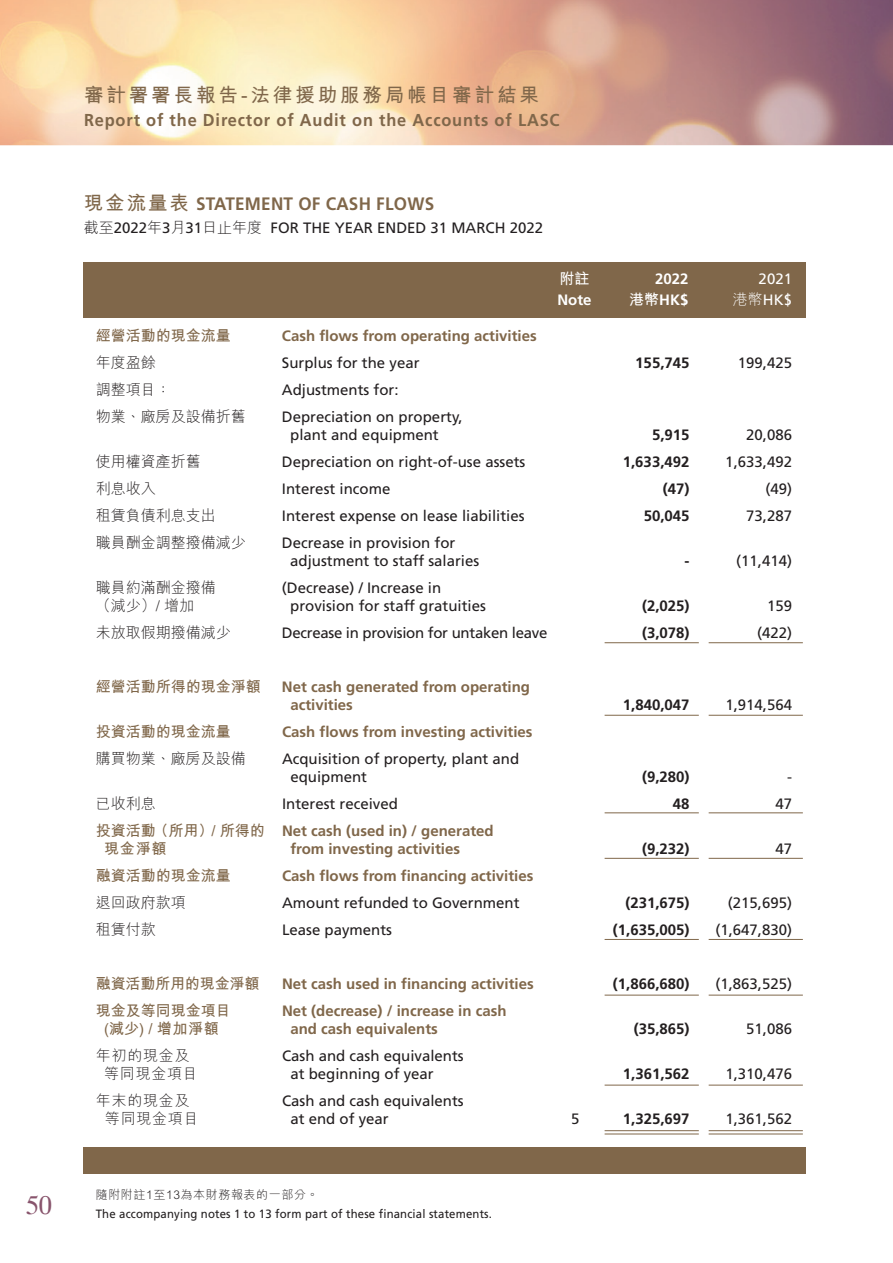
<style>
.page{position:relative;width:893px;height:1263px;background:#fff}
.page>*{position:absolute;margin:0;border:0;box-sizing:border-box;transform-origin:0 0}
.t1{font:700 19.5px "M Hei HK";letter-spacing:.15em;color:#80674a}
.t2{font:700 18px "Frutiger";letter-spacing:.015em;color:#80674a;scale:.95 1}
.t3{font:700 17.25px "Frutiger";letter-spacing:.05em;color:#80674a;scale:.95 1}
.t4{font:15px/18px "Frutiger";color:#231f20}
.t5{font:700 15px/18px "Frutiger";color:#80674a}
.t6{font:700 15px "Frutiger";color:#231f20}
.t7{font:300 15px "M Hei HK";color:#231f20}
.t8{font:700 15px "M Hei HK";color:#80674a}
.t9{font:15px "Frutiger";letter-spacing:-.02em;color:#231f20}
.t10{font:700 15px "Frutiger";color:#fff}
.t11{font:15px "Frutiger";color:#fff}
.t12{font:700 15px "M Hei HK";color:#fff}
.t13{font:12px "Frutiger";letter-spacing:.015em;color:#231f20;scale:.95 1}
.t14{font:300 12px "M Hei HK";letter-spacing:.05em;color:#231f20}
.s1{font-family:"M Hei HK";font-size:19.5px}
.s2{font-family:"M Hei HK";font-weight:300}
.s3{font-family:"M Hei HK"}
</style>
<div class="page">
<img style="left:0;top:0;width:893px;height:145px">
<div style="left:84px;top:262px;width:722px;height:55px;background:#80674a"></div>
<div style="left:84px;top:1147px;width:722px;height:27px;background:#80674a"></div>
<hr style="left:709px;top:939px;width:94px;height:1px;background:#80674a">
<hr style="left:709px;top:858px;width:94px;height:1px;background:#80674a">
<hr style="left:709px;top:812px;width:94px;height:1px;background:#80674a">
<hr style="left:709px;top:1130px;width:94px;height:1px;background:#80674a">
<hr style="left:709px;top:1134px;width:94px;height:1px;background:#80674a">
<hr style="left:709px;top:642px;width:94px;height:1px;background:#80674a">
<hr style="left:709px;top:995px;width:94px;height:1px;background:#80674a">
<hr style="left:709px;top:1085px;width:94px;height:1px;background:#80674a">
<hr style="left:709px;top:715px;width:94px;height:1px;background:#80674a">
<hr style="left:605px;top:939px;width:94px;height:1px;background:#80674a">
<hr style="left:605px;top:858px;width:94px;height:1px;background:#80674a">
<hr style="left:605px;top:812px;width:94px;height:1px;background:#80674a">
<hr style="left:605px;top:1130px;width:94px;height:1px;background:#80674a">
<hr style="left:605px;top:1134px;width:94px;height:1px;background:#80674a">
<hr style="left:605px;top:642px;width:94px;height:1px;background:#80674a">
<hr style="left:605px;top:995px;width:94px;height:1px;background:#80674a">
<hr style="left:605px;top:1085px;width:94px;height:1px;background:#80674a">
<hr style="left:605px;top:715px;width:94px;height:1px;background:#80674a">
<h1 class="t1" style="left:84px;top:80px;width:456px">審計署署長報告-法律援助服務局帳目審計結果</h1>
<p class="t3" style="left:84px;top:110px;width:502px">Report of the Director of Audit on the Accounts of LASC</p>
<p class="t2" style="left:84px;top:193px;width:370px"><span class="s1">現金流量表</span> STATEMENT OF CASH FLOWS</p>
<p class="t4" style="left:84px;top:218px;width:461px"><span class="s2">截至</span>2022<span class="s2">年</span>3<span class="s2">月</span>31<span class="s2">日止年度</span> FOR THE YEAR ENDED 31 MARCH 2022</p>
<p class="t12" style="left:560px;top:267px;width:31px">附註</p>
<p class="t10" style="left:655px;top:269px;width:35px">2022</p>
<p class="t11" style="left:759px;top:269px;width:35px">2021</p>
<p class="t10" style="left:557px;top:290px;width:36px">Note</p>
<p class="t10" style="left:629px;top:290px;width:61px"><span class="s3">港幣</span>HK$</p>
<p class="t11" style="left:733px;top:290px;width:61px"><span class="s2">港幣</span>HK$</p>
<p class="t8" style="left:96px;top:324px;width:136px">經營活動的現金流量</p>
<p class="t5" style="left:282px;top:326px;width:256px">Cash flows from operating activities</p>
<p class="t7" style="left:96px;top:351px;width:61px">年度盈餘</p>
<p class="t4" style="left:282px;top:353px;width:139px">Surplus for the year</p>
<p class="t6" style="left:635px;top:353px;width:56px">155,745</p>
<p class="t4" style="left:738px;top:353px;width:56px">199,425</p>
<p class="t7" style="left:96px;top:378px;width:76px">調整項目：</p>
<p class="t4" style="left:282px;top:380px;width:118px">Adjustments for:</p>
<p class="t7" style="left:96px;top:405px;width:152px">物業、廠房及設備折舊</p>
<p class="t4" style="left:290px;top:407px;width:174px;text-indent:-8px">Depreciation on property, plant and equipment</p>
<p class="t6" style="left:652px;top:425px;width:39px">5,915</p>
<p class="t4" style="left:746px;top:425px;width:47px">20,086</p>
<p class="t7" style="left:96px;top:450px;width:106px">使用權資產折舊</p>
<p class="t4" style="left:282px;top:452px;width:245px">Depreciation on right-of-use assets</p>
<p class="t6" style="left:623px;top:452px;width:68px">1,633,492</p>
<p class="t4" style="left:725px;top:452px;width:68px">1,633,492</p>
<p class="t7" style="left:96px;top:477px;width:61px">利息收入</p>
<p class="t4" style="left:282px;top:479px;width:110px">Interest income</p>
<p class="t6" style="left:663px;top:479px;width:28px">(47)</p>
<p class="t4" style="left:765px;top:479px;width:28px">(49)</p>
<p class="t7" style="left:96px;top:504px;width:122px">租賃負債利息支出</p>
<p class="t4" style="left:282px;top:506px;width:244px">Interest expense on lease liabilities</p>
<p class="t6" style="left:644px;top:506px;width:47px">50,045</p>
<p class="t4" style="left:746px;top:506px;width:47px">73,287</p>
<p class="t7" style="left:96px;top:531px;width:152px">職員酬金調整撥備減少</p>
<p class="t4" style="left:290px;top:533px;width:190px;text-indent:-8px">Decrease in provision for adjustment to staff salaries</p>
<p class="t6" style="left:684px;top:551px;width:6px">-</p>
<p class="t4" style="left:736px;top:551px;width:57px">(11,414)</p>
<p class="t7" style="left:96px;top:576px;width:121px">職員約滿酬金撥備</p>
<p class="t4" style="left:282px;top:578px;width:161px">(Decrease) / Increase in</p>
<p class="t7" style="left:96px;top:594px;width:100px">（減少）/ 增加</p>
<p class="t4" style="left:290px;top:596px;width:197px">provision for staff gratuities</p>
<p class="t6" style="left:642px;top:596px;width:49px">(2,025)</p>
<p class="t4" style="left:767px;top:596px;width:27px">159</p>
<p class="t7" style="left:96px;top:621px;width:136px">未放取假期撥備減少</p>
<p class="t9" style="left:282px;top:623px;width:267px">Decrease in provision for untaken leave</p>
<p class="t6" style="left:642px;top:623px;width:49px">(3,078)</p>
<p class="t4" style="left:757px;top:623px;width:37px">(422)</p>
<p class="t8" style="left:96px;top:675px;width:167px">經營活動所得的現金淨額</p>
<p class="t5" style="left:290px;top:677px;width:241px;text-indent:-8px">Net cash generated from operating activities</p>
<p class="t6" style="left:623px;top:695px;width:68px">1,840,047</p>
<p class="t4" style="left:725px;top:695px;width:68px">1,914,564</p>
<p class="t8" style="left:96px;top:720px;width:136px">投資活動的現金流量</p>
<p class="t5" style="left:282px;top:722px;width:252px">Cash flows from investing activities</p>
<p class="t7" style="left:96px;top:747px;width:151px">購買物業、廠房及設備</p>
<p class="t4" style="left:290px;top:749px;width:230px;text-indent:-8px">Acquisition of property, plant and equipment</p>
<p class="t6" style="left:642px;top:767px;width:49px">(9,280)</p>
<p class="t4" style="left:787px;top:767px;width:6px">-</p>
<p class="t7" style="left:96px;top:792px;width:61px">已收利息</p>
<p class="t4" style="left:282px;top:794px;width:117px">Interest received</p>
<p class="t6" style="left:673px;top:794px;width:18px">48</p>
<p class="t4" style="left:775px;top:794px;width:18px">47</p>
<p class="t5" style="left:96px;top:821px;width:399px"><span class="s3">投資活動（所用）/ 所得的</span> Net cash (used in) / generated</p>
<p class="t8" style="left:104px;top:837px;width:64px">現金淨額</p>
<p class="t5" style="left:290px;top:839px;width:171px">from investing activities</p>
<p class="t6" style="left:642px;top:839px;width:49px">(9,232)</p>
<p class="t4" style="left:775px;top:839px;width:18px">47</p>
<p class="t8" style="left:96px;top:864px;width:137px">融資活動的現金流量</p>
<p class="t5" style="left:282px;top:866px;width:253px">Cash flows from financing activities</p>
<p class="t7" style="left:96px;top:891px;width:91px">退回政府款項</p>
<p class="t4" style="left:282px;top:893px;width:239px">Amount refunded to Government</p>
<p class="t6" style="left:625px;top:893px;width:66px">(231,675)</p>
<p class="t4" style="left:728px;top:893px;width:66px">(215,695)</p>
<p class="t7" style="left:96px;top:918px;width:61px">租賃付款</p>
<p class="t4" style="left:282px;top:920px;width:112px">Lease payments</p>
<p class="t6" style="left:613px;top:920px;width:78px">(1,635,005)</p>
<p class="t4" style="left:715px;top:920px;width:78px">(1,647,830)</p>
<p class="t8" style="left:96px;top:972px;width:165px">融資活動所用的現金淨額</p>
<p class="t5" style="left:282px;top:974px;width:253px">Net cash used in financing activities</p>
<p class="t6" style="left:613px;top:974px;width:78px">(1,866,680)</p>
<p class="t4" style="left:715px;top:974px;width:78px">(1,863,525)</p>
<p class="t8" style="left:96px;top:999px;width:136px">現金及等同現金項目</p>
<p class="t5" style="left:282px;top:1001px;width:226px">Net (decrease) / increase in cash</p>
<p class="t8" style="left:104px;top:1017px;width:116px">(減少) / 增加淨額</p>
<p class="t5" style="left:290px;top:1019px;width:149px">and cash equivalents</p>
<p class="t6" style="left:634px;top:1019px;width:57px">(35,865)</p>
<p class="t4" style="left:746px;top:1019px;width:47px">51,086</p>
<p class="t7" style="left:96px;top:1044px;width:95px">年初的現金及</p>
<p class="t4" style="left:282px;top:1046px;width:183px">Cash and cash equivalents</p>
<p class="t7" style="left:104px;top:1062px;width:95px">等同現金項目</p>
<p class="t4" style="left:290px;top:1064px;width:145px">at beginning of year</p>
<p class="t6" style="left:623px;top:1064px;width:68px">1,361,562</p>
<p class="t4" style="left:725px;top:1064px;width:68px">1,310,476</p>
<p class="t7" style="left:96px;top:1089px;width:95px">年末的現金及</p>
<p class="t4" style="left:282px;top:1091px;width:183px">Cash and cash equivalents</p>
<p class="t7" style="left:105px;top:1107px;width:95px">等同現金項目</p>
<p class="t4" style="left:290px;top:1109px;width:100px">at end of year</p>
<p class="t4" style="left:571px;top:1109px;width:10px">5</p>
<p class="t6" style="left:623px;top:1109px;width:68px">1,325,697</p>
<p class="t4" style="left:725px;top:1109px;width:68px">1,361,562</p>
<p class="t14" style="left:96px;top:1186px;width:224px">隨附附註1至13為本財務報表的一部分。</p>
<p class="t13" style="left:96px;top:1207px;width:419px">The accompanying notes 1 to 13 form part of these financial statements.</p>
</div>
